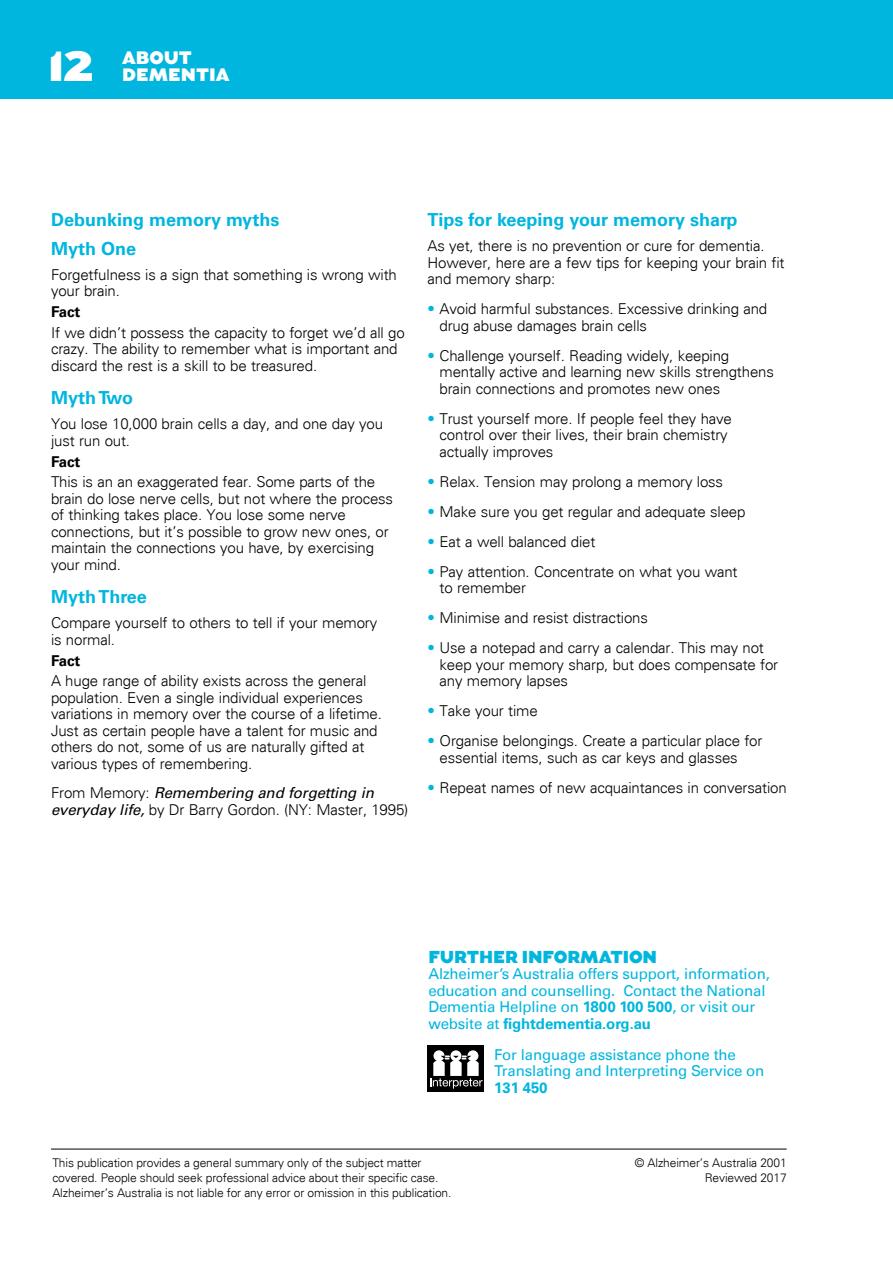
<style>
.page{position:relative;width:893px;height:1263px;background:#fff}
.page>*{position:absolute;margin:0;border:0;box-sizing:border-box;transform-origin:0 0}
.t1{font:900 42px "Augustus";color:#fff}
.t2{font:700 18px/28.5px "Univers LT Std";color:#00b6de}
.t3{font:900 18px/17.2px "Augustus";color:#fff}
.t4{font:900 17.25px "Augustus";letter-spacing:-.01em;color:#00b6de}
.t5{font:300 15px/16.5px "Univers";letter-spacing:-.01em;color:#000}
.t6{font:15px/16.5px "Univers LT Std";letter-spacing:-.01em;color:#00b6de}
.t7{font:italic 15px "Univers LT Std";letter-spacing:-.01em;color:#000}
.t8{font:700 15px "Univers LT Std";color:#000}
.t9{font:700 15px "Univers LT Std";letter-spacing:-.01em;color:#00b6de}
.t10{font:300 12px/15px "Univers";letter-spacing:-.01em;color:#000}
.s1{font-family:"Univers";font-weight:300;font-style:normal}
.s2{font-family:"Univers LT Std";font-weight:400;font-style:italic}
.s3{color:#00b6de}
.s4{font-weight:700}
</style>
<div class="page">
<hr style="left:51px;top:1149px;width:736px;height:1px;background:#000">
<div style="left:0;top:0;width:893px;height:99px;background:#00b6de"></div>
<div style="left:427px;top:1046px;width:57px;height:46px;background:#000"></div>
<div style="left:467px;top:1050px;width:11px;height:11px;background:#fff;border-radius:50%"></div>
<div style="left:433px;top:1050px;width:11px;height:11px;background:#fff;border-radius:50%"></div>
<div style="left:450px;top:1050px;width:11px;height:11px;background:#fff;border-radius:50%"></div>
<svg style="left:430px;top:1055px;width:53px;height:34px"></svg>
<h1 class="t1" style="left:48px;top:41px;width:47px">12</h1>
<p class="t3" style="left:122px;top:49px;width:109px">ABOUT<br>DEMENTIA</p>
<p class="t2" style="left:51px;top:206px;width:230px">Debunking memory myths<br>Myth One</p>
<p class="t5" style="left:51px;top:266px;width:347px">Forgetfulness is a sign that something is wrong with your brain.</p>
<p class="t8" style="left:51px;top:303px;width:31px">Fact</p>
<p class="t5" style="left:51px;top:324px;width:355px">If we didn’t possess the capacity to forget we’d all go crazy. The ability to remember what is important and discard the rest is a skill to be treasured.</p>
<p class="t2" style="left:51px;top:384px;width:84px">Myth Two</p>
<p class="t5" style="left:51px;top:416px;width:334px">You lose 10,000 brain cells a day, and one day you just run out.</p>
<p class="t8" style="left:51px;top:453px;width:31px">Fact</p>
<p class="t5" style="left:51px;top:474px;width:344px">This is an an exaggerated fear. Some parts of the brain do lose nerve cells, but not where the process of thinking takes place. You lose some nerve connections, but it’s possible to grow new ones, or maintain the connections you have, by exercising your mind.</p>
<p class="t2" style="left:51px;top:583px;width:97px">Myth Three</p>
<p class="t5" style="left:51px;top:615px;width:328px">Compare yourself to others to tell if your memory is normal.</p>
<p class="t8" style="left:51px;top:652px;width:31px">Fact</p>
<p class="t5" style="left:51px;top:673px;width:332px">A huge range of ability exists across the general population. Even a single individual experiences variations in memory over the course of a lifetime.<br>Just as certain people have a talent for music and others do not, some of us are naturally gifted at various types of remembering.</p>
<p class="t7" style="left:51px;top:784px;width:324px"><span class="s1">From Memory:</span> Remembering and forgetting in</p>
<p class="t5" style="left:51px;top:801px;width:359px"><span class="s2">everyday life,</span> by Dr Barry Gordon. (NY: Master, 1995)</p>
<p class="t2" style="left:427px;top:206px;width:311px">Tips for keeping your memory sharp</p>
<p class="t5" style="left:427px;top:238px;width:359px">As yet, there is no prevention or cure for dementia.<br>However, here are a few tips for keeping your brain fit and memory sharp:</p>
<p class="t5" style="left:440px;top:301px;width:329px;text-indent:-12px"><span class="s3">•</span> Avoid harmful substances. Excessive drinking and drug abuse damages brain cells</p>
<p class="t5" style="left:440px;top:347px;width:336px;text-indent:-12px"><span class="s3">•</span> Challenge yourself. Reading widely, keeping mentally active and learning new skills strengthens brain connections and promotes new ones</p>
<p class="t5" style="left:440px;top:410px;width:294px;text-indent:-12px"><span class="s3">•</span> Trust yourself more. If people feel they have control over their lives, their brain chemistry actually improves</p>
<p class="t5" style="left:427px;top:473px;width:297px"><span class="s3">•</span> Relax. Tension may prolong a memory loss</p>
<p class="t5" style="left:427px;top:503px;width:319px"><span class="s3">•</span> Make sure you get regular and adequate sleep</p>
<p class="t5" style="left:427px;top:533px;width:169px"><span class="s3">•</span> Eat a well balanced diet</p>
<p class="t5" style="left:440px;top:563px;width:299px;text-indent:-12px"><span class="s3">•</span> Pay attention. Concentrate on what you want to remember</p>
<p class="t5" style="left:427px;top:610px;width:222px"><span class="s3">•</span> Minimise and resist distractions</p>
<p class="t5" style="left:440px;top:640px;width:340px;text-indent:-12px"><span class="s3">•</span> Use a notepad and carry a calendar. This may not keep your memory sharp, but does compensate for any memory lapses</p>
<p class="t5" style="left:427px;top:703px;width:112px"><span class="s3">•</span> Take your time</p>
<p class="t5" style="left:440px;top:733px;width:324px;text-indent:-12px"><span class="s3">•</span> Organise belongings. Create a particular place for essential items, such as car keys and glasses</p>
<p class="t5" style="left:427px;top:779px;width:361px"><span class="s3">•</span> Repeat names of new acquaintances in conversation</p>
<p class="t4" style="left:428px;top:946px;width:230px">FURTHER INFORMATION</p>
<p class="t6" style="left:428px;top:965px;width:343px">Alzheimer’s Australia offers support, information, education and counselling. Contact the National Dementia Helpline on <span class="s4">1800 100 500</span>, or visit our website at <span class="s4">fightdementia.org.au</span></p>
<p class="t6" style="left:494px;top:1046px;width:272px">For language assistance phone the<br>Translating and Interpreting Service on</p>
<p class="t9" style="left:494px;top:1079px;width:55px">131 450</p>
<p class="t10" style="left:52px;top:1156px;width:401px">This publication provides a general summary only of the subject matter covered. People should seek professional advice about their specific case.<br>Alzheimer’s Australia is not liable for any error or omission in this publication.</p>
<p class="t10" style="left:635px;top:1156px;width:153px;text-align:right">© Alzheimer’s Australia 2001<br>Reviewed 2017</p>
</div>
